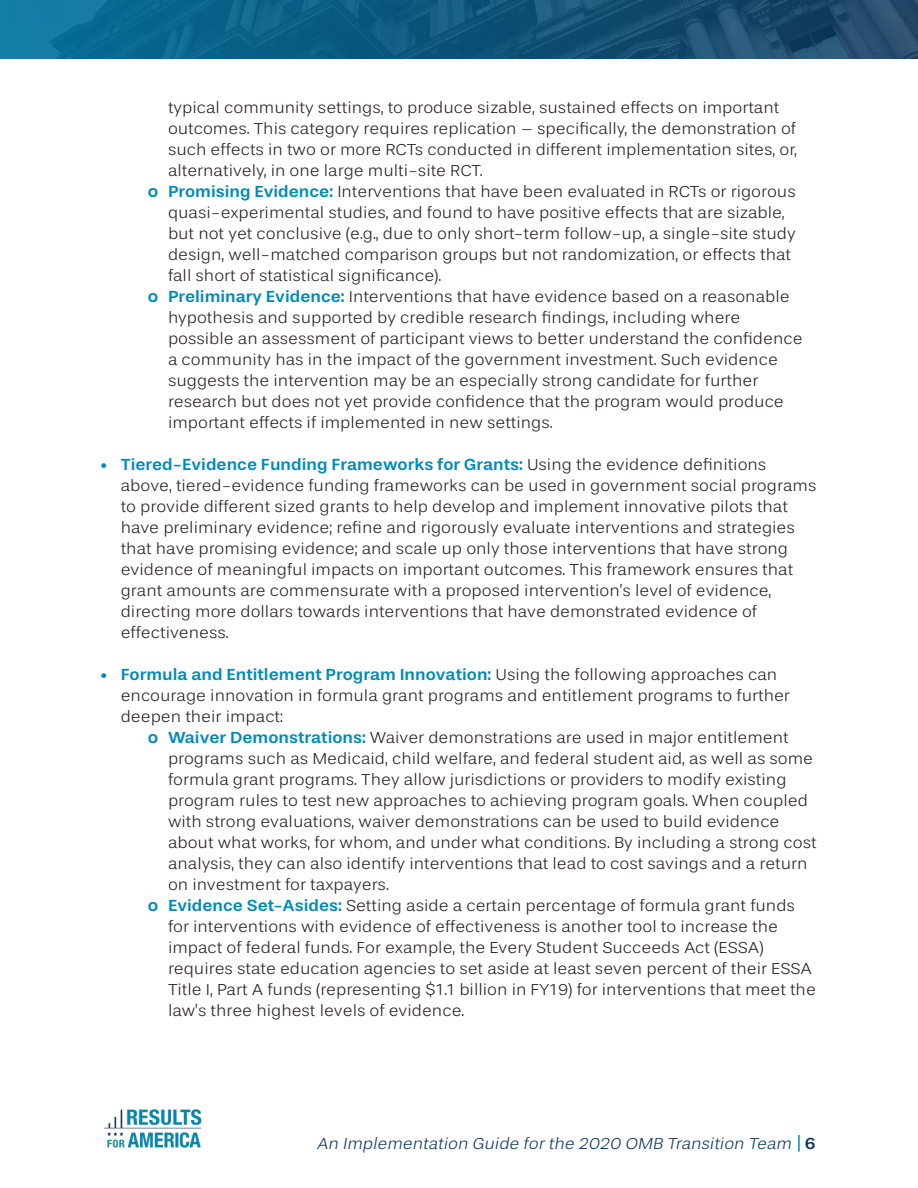
<style>
.page{position:relative;width:918px;height:1188px;background:#fff}
.page>*{position:absolute;margin:0;border:0;box-sizing:border-box;transform-origin:0 0}
.t1{font:300 16.5px/21px "Stevie Sans";color:#231f20;scale:1.05 1}
.t2{font:italic 300 16.5px "Stevie Sans";color:#0c3863;scale:1.05 1}
.t3{font:500 16.5px "Stevie Sans";color:#0c3863;scale:1.05 1}
.s1{font-weight:500;color:#008bb9}
</style>
<div class="page">
<svg style="left:0;top:0;width:918px;height:59px;background:#13597e"></svg>
<svg style="left:798px;top:1135px;width:2px;height:17px"></svg>
<img style="left:104px;top:1109px;width:98px;height:39px">
<p class="t1" style="left:168px;top:97px;width:601px">typical community settings, to produce sizable, sustained effects on important outcomes. This category requires replication – specifically, the demonstration of such effects in two or more RCTs conducted in different implementation sites, or, alternatively, in one large multi-site RCT.</p>
<p class="t1" style="left:168px;top:181px;width:599px;text-indent:-20px"><span class="s1">Đ Promising Evidence:</span> Interventions that have been evaluated in RCTs or rigorous quasi-experimental studies, and found to have positive effects that are sizable, but not yet conclusive (e.g., due to only short-term follow-up, a single-site study design, well-matched comparison groups but not randomization, or effects that fall short of statistical significance).</p>
<p class="t1" style="left:168px;top:286px;width:606px;text-indent:-20px"><span class="s1">Đ Preliminary Evidence:</span> Interventions that have evidence based on a reasonable hypothesis and supported by credible research findings, including where possible an assessment of participant views to better understand the confidence a community has in the impact of the government investment. Such evidence suggests the intervention may be an especially strong candidate for further research but does not yet provide confidence that the program would produce important effects if implemented in new settings.</p>
<p class="t1" style="left:121px;top:454px;width:664px;text-indent:-20px"><span class="s1">• Tiered-Evidence Funding Frameworks for Grants:</span> Using the evidence definitions above, tiered-evidence funding frameworks can be used in government social programs to provide different sized grants to help develop and implement innovative pilots that have preliminary evidence; refine and rigorously evaluate interventions and strategies that have promising evidence; and scale up only those interventions that have strong evidence of meaningful impacts on important outcomes. This framework ensures that grant amounts are commensurate with a proposed intervention’s level of evidence, directing more dollars towards interventions that have demonstrated evidence of effectiveness.</p>
<p class="t1" style="left:121px;top:664px;width:639px;text-indent:-20px"><span class="s1">• Formula and Entitlement Program Innovation:</span> Using the following approaches can encourage innovation in formula grant programs and entitlement programs to further deepen their impact:</p>
<p class="t1" style="left:168px;top:727px;width:619px;text-indent:-20px"><span class="s1">Đ Waiver Demonstrations:</span> Waiver demonstrations are used in major entitlement programs such as Medicaid, child welfare, and federal student aid, as well as some formula grant programs. They allow jurisdictions or providers to modify existing program rules to test new approaches to achieving program goals. When coupled with strong evaluations, waiver demonstrations can be used to build evidence about what works, for whom, and under what conditions. By including a strong cost analysis, they can also identify interventions that lead to cost savings and a return on investment for taxpayers.</p>
<p class="t1" style="left:168px;top:895px;width:619px;text-indent:-20px"><span class="s1">Đ Evidence Set-Asides:</span> Setting aside a certain percentage of formula grant funds for interventions with evidence of effectiveness is another tool to increase the impact of federal funds. For example, the Every Student Succeeds Act (ESSA) requires state education agencies to set aside at least seven percent of their ESSA Title I, Part A funds (representing $1.1 billion in FY19) for interventions that meet the law’s three highest levels of evidence.</p>
<p class="t2" style="left:316px;top:1135px;width:457px">An Implementation Guide for the 2020 OMB Transition Team</p>
<p class="t3" style="left:805px;top:1135px;width:12px">6</p>
</div>
